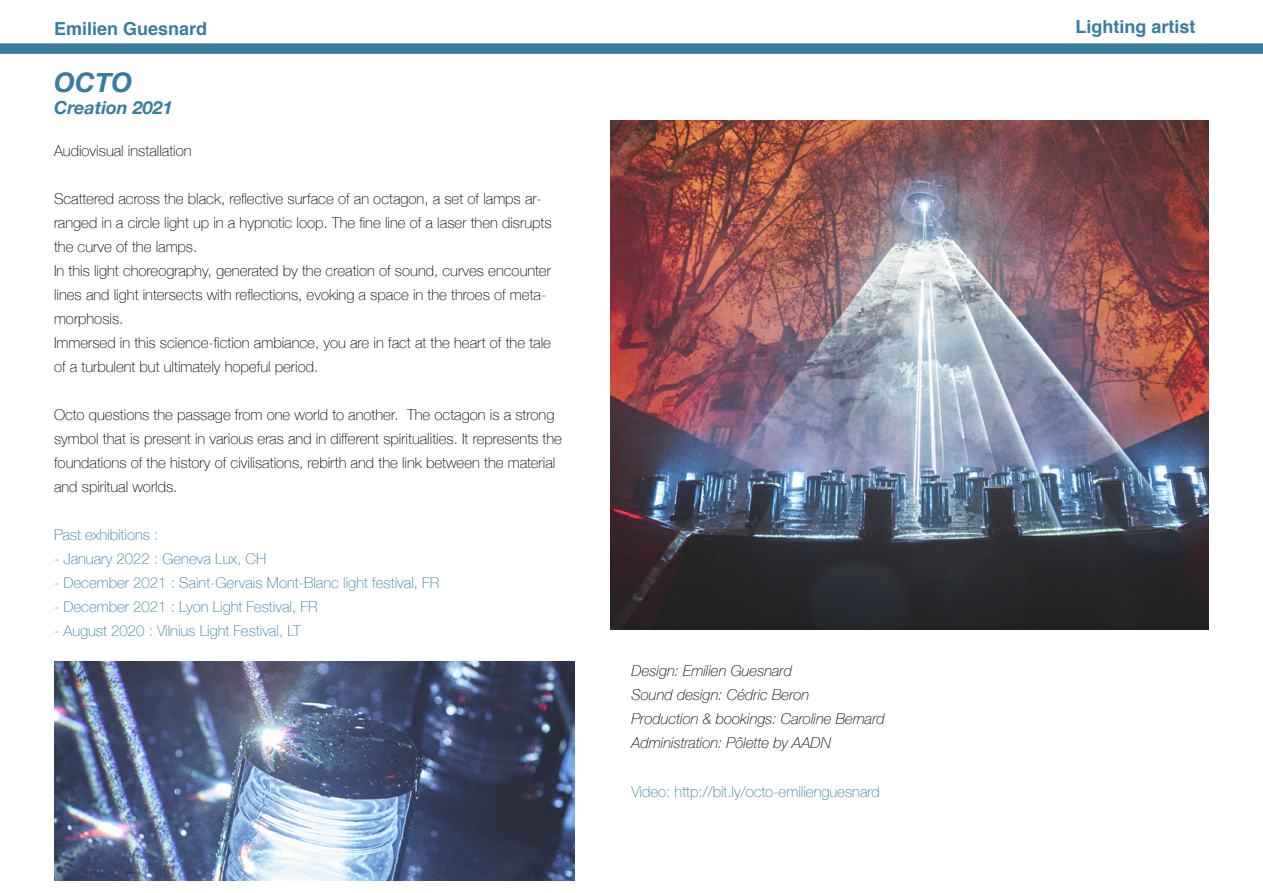
<style>
.page{position:relative;width:1263px;height:893px;background:#fff}
.page>*{position:absolute;margin:0;border:0;box-sizing:border-box;transform-origin:0 0}
.t1{font:italic 700 27px "Helvetica Neue";color:#377da2}
.t2{font:700 18px "Helvetica";color:#377da2}
.t3{font:italic 700 18px "Helvetica Neue";color:#377da2}
.t4{font:100 15px/24px "Helvetica Neue";color:#000}
.t5{font:100 15px "Helvetica Neue";color:#377da2}
.t6{font:italic 100 15px/24px "Helvetica Neue";color:#000}
</style>
<div class="page">
<div style="left:0;top:43px;width:1263px;height:11px;background:#377da2"></div>
<img style="left:610px;top:120px;width:599px;height:509px">
<img style="left:54px;top:662px;width:520px;height:219px">
<p class="t2" style="left:54px;top:14px;width:155px">Emilien Guesnard</p>
<p class="t2" style="left:1075px;top:12px;width:122px">Lighting artist</p>
<h1 class="t1" style="left:54px;top:61px;width:80px">OCTO</h1>
<p class="t3" style="left:54px;top:93px;width:120px">Creation 2021</p>
<p class="t4" style="left:54px;top:138px;width:139px">Audiovisual installation</p>
<p class="t4" style="left:54px;top:186px;width:499px">Scattered across the black, reflective surface of an octagon, a set of lamps ar&shy;ranged in a circle light up in a hypnotic loop. The fine line of a laser then disrupts the curve of the lamps.<br>In this light choreography, generated by the creation of sound, curves encounter lines and light intersects with reflections, evoking a space in the throes of meta&shy;morphosis.<br>Immersed in this science-fiction ambiance, you are in fact at the heart of the tale of a turbulent but ultimately hopeful period.</p>
<p class="t4" style="left:54px;top:402px;width:510px">Octo questions the passage from one world to another. The octagon is a strong symbol that is present in various eras and in different spiritualities. It represents the foundations of the history of civilisations, rebirth and the link between the material and spiritual worlds.</p>
<p class="t5" style="left:54px;top:523px;width:106px">Past exhibitions :</p>
<p class="t5" style="left:54px;top:547px;width:214px">- January 2022 : Geneva Lux, CH</p>
<p class="t5" style="left:54px;top:571px;width:387px">- December 2021 : Saint-Gervais Mont-Blanc light festival, FR</p>
<p class="t5" style="left:54px;top:595px;width:265px">- December 2021 : Lyon Light Festival, FR</p>
<p class="t5" style="left:54px;top:619px;width:248px">- August 2020 : Vilnius Light Festival, LT</p>
<p class="t6" style="left:631px;top:658px;width:255px">Design: Emilien Guesnard<br>Sound design: Cédric Beron<br>Production &amp; bookings: Caroline Bernard<br>Administration: Pôlette by AADN</p>
<p class="t5" style="left:631px;top:780px;width:250px">Video: http://bit.ly/octo-emilienguesnard</p>
</div>
